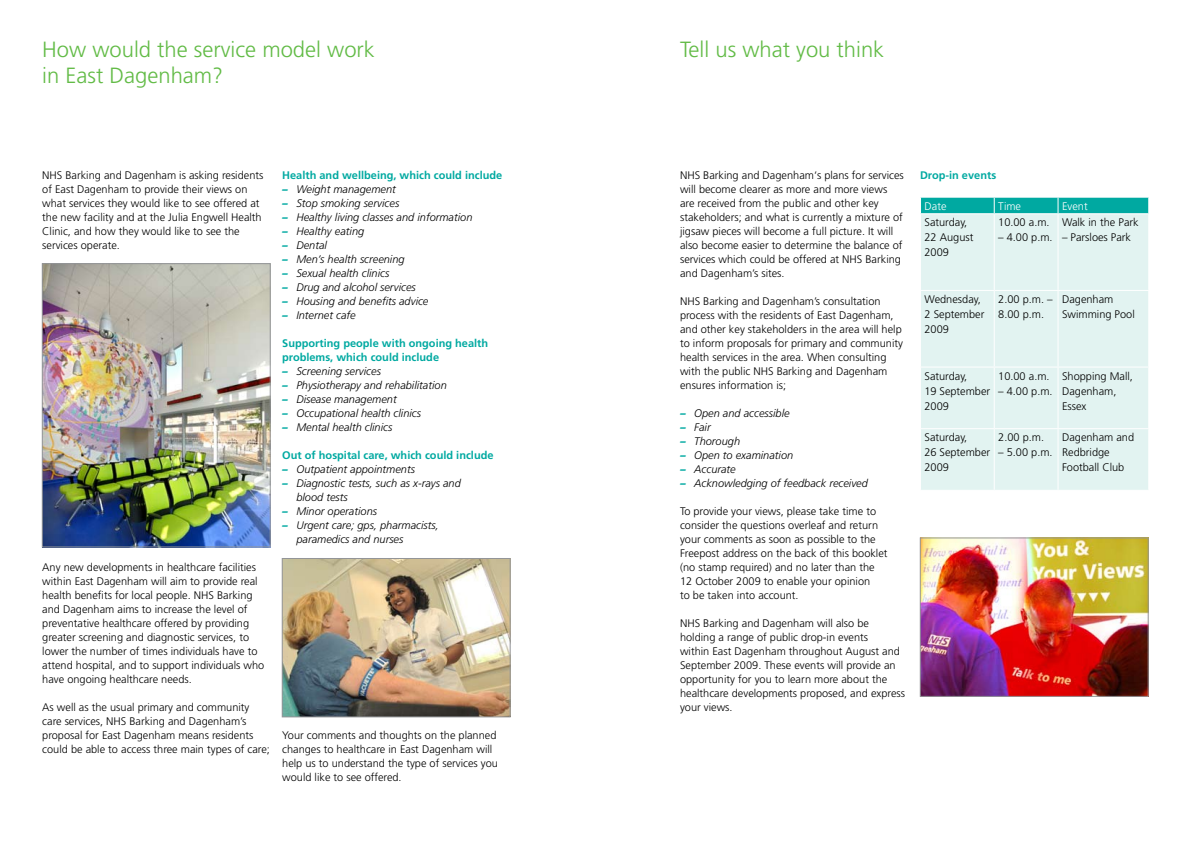
<style>
.page{position:relative;width:1191px;height:842px;background:#fff}
.page>*{position:absolute;margin:0;border:0;box-sizing:border-box;transform-origin:0 0}
.t1{font:300 22px/26.4px "Frutiger";color:#62bb46}
.t2{font:300 11px/14px "Frutiger";color:#000}
.t3{font:italic 300 11px/14px "Frutiger";color:#000}
.t4{font:700 11px/14px "Frutiger";color:#00a9a1}
.t5{font:300 11px "Frutiger";color:#fff}
.s1{font-weight:900;color:#00a9a1}
</style>
<div class="page">
<img style="left:42px;top:265px;width:228px;height:283px">
<div style="left:42px;top:263px;width:228px;height:284px;border:1px solid #939598"></div>
<img style="left:284px;top:560px;width:224px;height:155px">
<div style="left:282px;top:558px;width:228px;height:159px;border:1px solid #939598"></div>
<svg style="left:921px;top:214px;width:227px;height:276px;background:#e3f3f1"></svg>
<svg style="left:920px;top:197px;width:229px;height:16px;background:#0faea6"></svg>
<hr style="left:993px;top:214px;width:1px;height:76px;background:#fff">
<hr style="left:1057px;top:214px;width:1px;height:76px;background:#fff">
<hr style="left:920px;top:290px;width:74px;height:1px;background:#fff">
<hr style="left:994px;top:290px;width:64px;height:1px;background:#fff">
<hr style="left:993px;top:291px;width:1px;height:76px;background:#fff">
<hr style="left:1058px;top:290px;width:91px;height:1px;background:#fff">
<hr style="left:1057px;top:291px;width:1px;height:76px;background:#fff">
<hr style="left:920px;top:367px;width:74px;height:1px;background:#fff">
<hr style="left:994px;top:367px;width:64px;height:1px;background:#fff">
<hr style="left:993px;top:368px;width:1px;height:60px;background:#fff">
<hr style="left:1058px;top:367px;width:91px;height:1px;background:#fff">
<hr style="left:1057px;top:368px;width:1px;height:60px;background:#fff">
<hr style="left:920px;top:428px;width:74px;height:1px;background:#fff">
<hr style="left:994px;top:428px;width:64px;height:1px;background:#fff">
<hr style="left:993px;top:429px;width:1px;height:61px;background:#fff">
<hr style="left:1058px;top:428px;width:91px;height:1px;background:#fff">
<hr style="left:1057px;top:429px;width:1px;height:61px;background:#fff">
<img style="left:922px;top:540px;width:224px;height:155px">
<div style="left:920px;top:538px;width:228px;height:159px;border:1px solid #939598"></div>
<h1 class="t1" style="left:42px;top:36px;width:334px">How would the service model work in East Dagenham?</h1>
<p class="t2" style="left:42px;top:168px;width:223px">NHS Barking and Dagenham is asking residents of East Dagenham to provide their views on what services they would like to see offered at the new facility and at the Julia Engwell Health Clinic, and how they would like to see the services operate.</p>
<p class="t2" style="left:42px;top:560px;width:223px">Any new developments in healthcare facilities within East Dagenham will aim to provide real health benefits for local people. NHS Barking and Dagenham aims to increase the level of preventative healthcare offered by providing greater screening and diagnostic services, to lower the number of times individuals have to attend hospital, and to support individuals who have ongoing healthcare needs.</p>
<p class="t2" style="left:42px;top:700px;width:229px">As well as the usual primary and community care services, NHS Barking and Dagenham’s proposal for East Dagenham means residents could be able to access three main types of care;</p>
<p class="t4" style="left:282px;top:168px;width:222px">Health and wellbeing, which could include</p>
<p class="t3" style="left:282px;top:182px;width:115px"><span class="s1">–</span> Weight management</p>
<p class="t3" style="left:282px;top:196px;width:119px"><span class="s1">–</span> Stop smoking services</p>
<p class="t3" style="left:282px;top:210px;width:192px"><span class="s1">–</span> Healthy living classes and information</p>
<p class="t3" style="left:282px;top:224px;width:84px"><span class="s1">–</span> Healthy eating</p>
<p class="t3" style="left:282px;top:238px;width:46px"><span class="s1">–</span> Dental</p>
<p class="t3" style="left:282px;top:252px;width:124px"><span class="s1">–</span> Men’s health screening</p>
<p class="t3" style="left:282px;top:266px;width:109px"><span class="s1">–</span> Sexual health clinics</p>
<p class="t3" style="left:282px;top:280px;width:135px"><span class="s1">–</span> Drug and alcohol services</p>
<p class="t3" style="left:282px;top:294px;width:148px"><span class="s1">–</span> Housing and benefits advice</p>
<p class="t3" style="left:282px;top:308px;width:75px"><span class="s1">–</span> Internet cafe</p>
<p class="t4" style="left:282px;top:336px;width:207px">Supporting people with ongoing health problems, which could include</p>
<p class="t3" style="left:282px;top:364px;width:100px"><span class="s1">–</span> Screening services</p>
<p class="t3" style="left:282px;top:378px;width:166px"><span class="s1">–</span> Physiotherapy and rehabilitation</p>
<p class="t3" style="left:282px;top:392px;width:116px"><span class="s1">–</span> Disease management</p>
<p class="t3" style="left:282px;top:406px;width:140px"><span class="s1">–</span> Occupational health clinics</p>
<p class="t3" style="left:282px;top:420px;width:112px"><span class="s1">–</span> Mental health clinics</p>
<p class="t4" style="left:282px;top:448px;width:213px">Out of hospital care, which could include</p>
<p class="t3" style="left:282px;top:462px;width:134px"><span class="s1">–</span> Outpatient appointments</p>
<p class="t3" style="left:296px;top:476px;width:166px;text-indent:-14px"><span class="s1">–</span> Diagnostic tests, such as x-rays and blood tests</p>
<p class="t3" style="left:282px;top:504px;width:96px"><span class="s1">–</span> Minor operations</p>
<p class="t3" style="left:296px;top:518px;width:144px;text-indent:-14px"><span class="s1">–</span> Urgent care; gps, pharmacists, paramedics and nurses</p>
<p class="t2" style="left:282px;top:728px;width:217px">Your comments and thoughts on the planned changes to healthcare in East Dagenham will help us to understand the type of services you would like to see offered.</p>
<h1 class="t1" style="left:680px;top:36px;width:206px">Tell us what you think</h1>
<p class="t2" style="left:680px;top:168px;width:225px">NHS Barking and Dagenham‘s plans for services will become clearer as more and more views are received from the public and other key stakeholders; and what is currently a mixture of jigsaw pieces will become a full picture. It will also become easier to determine the balance of services which could be offered at NHS Barking and Dagenham’s sites.</p>
<p class="t2" style="left:680px;top:294px;width:224px">NHS Barking and Dagenham’s consultation process with the residents of East Dagenham, and other key stakeholders in the area will help to inform proposals for primary and community health services in the area. When consulting with the public NHS Barking and Dagenham ensures information is;</p>
<p class="t3" style="left:680px;top:406px;width:111px"><span class="s1">–</span> Open and accessible</p>
<p class="t3" style="left:680px;top:420px;width:32px"><span class="s1">–</span> Fair</p>
<p class="t3" style="left:680px;top:434px;width:62px"><span class="s1">–</span> Thorough</p>
<p class="t3" style="left:680px;top:448px;width:115px"><span class="s1">–</span> Open to examination</p>
<p class="t3" style="left:680px;top:462px;width:57px"><span class="s1">–</span> Accurate</p>
<p class="t3" style="left:680px;top:476px;width:189px"><span class="s1">–</span> Acknowledging of feedback received</p>
<p class="t2" style="left:680px;top:504px;width:209px">To provide your views, please take time to consider the questions overleaf and return your comments as soon as possible to the Freepost address on the back of this booklet (no stamp required) and no later than the 12 October 2009 to enable your opinion<br>to be taken into account.</p>
<p class="t2" style="left:680px;top:616px;width:226px">NHS Barking and Dagenham will also be holding a range of public drop-in events<br>within East Dagenham throughout August and September 2009. These events will provide an opportunity for you to learn more about the healthcare developments proposed, and express your views.</p>
<p class="t4" style="left:920px;top:168px;width:78px">Drop-in events</p>
<p class="t5" style="left:924px;top:200px;width:23px">Date</p>
<p class="t5" style="left:998px;top:200px;width:24px">Time</p>
<p class="t5" style="left:1062px;top:200px;width:27px">Event</p>
<p class="t2" style="left:924px;top:215px;width:50px;line-height:15px">Saturday,<br>22 August<br>2009</p>
<p class="t2" style="left:998px;top:216px;width:53px">10.00 a.m.</p>
<p class="t2" style="left:1062px;top:216px;width:78px">Walk in the Park</p>
<p class="t2" style="left:1062px;top:231px;width:71px">– Parsloes Park</p>
<p class="t2" style="left:998px;top:231px;width:56px">– 4.00 p.m.</p>
<p class="t2" style="left:924px;top:292px;width:61px;line-height:15px">Wednesday,<br>2 September<br>2009</p>
<p class="t2" style="left:998px;top:292px;width:56px;line-height:15px">2.00 p.m. –<br>8.00 p.m.</p>
<p class="t2" style="left:1062px;top:292px;width:74px;line-height:15px">Dagenham<br>Swimming Pool</p>
<p class="t2" style="left:924px;top:368px;width:67px;line-height:15px">Saturday,<br>19 September<br>2009</p>
<p class="t2" style="left:998px;top:369px;width:53px">10.00 a.m.</p>
<p class="t2" style="left:1062px;top:368px;width:72px;line-height:15px">Shopping Mall,<br>Dagenham,<br>Essex</p>
<p class="t2" style="left:998px;top:384px;width:56px">– 4.00 p.m.</p>
<p class="t2" style="left:924px;top:430px;width:67px;line-height:15px">Saturday,<br>26 September<br>2009</p>
<p class="t2" style="left:998px;top:430px;width:47px">2.00 p.m.</p>
<p class="t2" style="left:998px;top:445px;width:56px">– 5.00 p.m.</p>
<p class="t2" style="left:1062px;top:430px;width:74px;line-height:15px">Dagenham and<br>Redbridge<br>Football Club</p>
</div>
